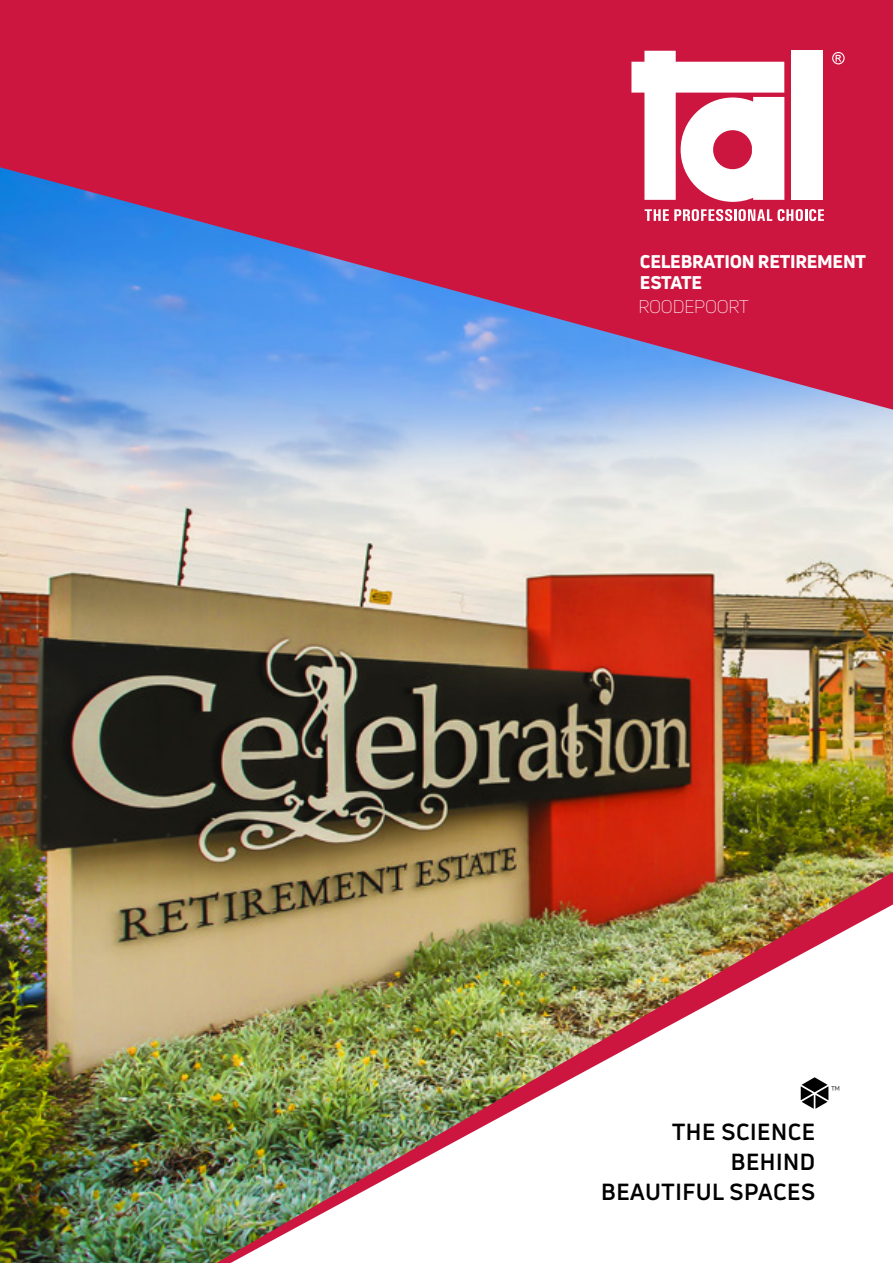
<style>
.page{position:relative;width:893px;height:1263px;background:#fff}
.page>*{position:absolute;margin:0;border:0;box-sizing:border-box;transform-origin:0 0}
.t1{font:700 22.8px/30.5px "Uni Neue";letter-spacing:.025em;color:#000;text-align:right}
.t2{font:800 18px/21.6px "Uni Neue";letter-spacing:-.015em;color:#fff}
.t3{font:300 18px "Uni Neue";letter-spacing:-.015em;color:#fff}
.t4{font:15.15px "Uni Neue";color:#000}
</style>
<div class="page">
<img style="left:0;top:410px;width:893px;height:853px">
<svg style="left:0;top:0;width:893px;height:410px;fill:#cd163f"></svg>
<img style="left:216px;top:872px;width:677px;height:391px">
<img style="left:231px;top:904px;width:662px;height:359px">
<svg style="left:801px;top:1077px;width:27px;height:32px"></svg>
<div style="left:791px;top:51px;width:31px;height:149px;background:#fff"></div>
<svg style="left:631px;top:51px;width:153px;height:151px"></svg>
<svg style="left:832px;top:52px;width:13px;height:12px"></svg>
<svg style="left:645px;top:209px;width:179px;height:12px"></svg>
<p class="t2" style="left:640px;top:250px;width:228px">CELEBRATION RETIREMENT<br>ESTATE</p>
<p class="t3" style="left:638px;top:296px;width:112px">ROODEPOORT</p>
<p class="t1" style="left:601px;top:1116px;width:215px">THE SCIENCE<br>BEHIND<br>BEAUTIFUL SPACES</p>
<p class="t4" style="left:831px;top:1083px;width:11px">™</p>
</div>
